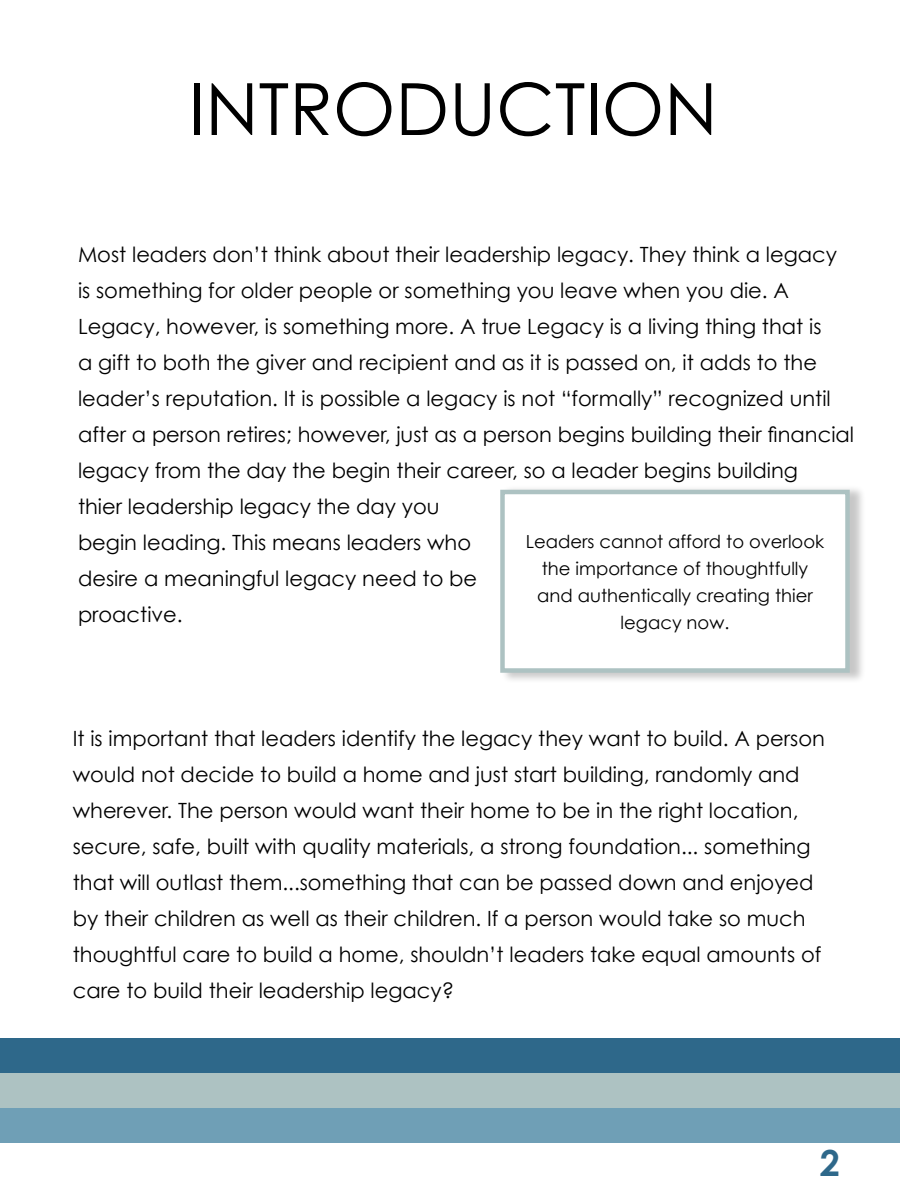
<style>
.page{position:relative;width:900px;height:1200px;background:#fff}
.page>*{position:absolute;margin:0;border:0;box-sizing:border-box;transform-origin:0 0}
.t1{font:72px "Century Gothic";color:#000}
.t2{font:700 36px "Century Gothic";color:#2e688a}
.t3{font:21px/36px "Century Gothic";color:#000}
.t4{font:18px/27px "Century Gothic";color:#000;text-align:center}
</style>
<div class="page">
<div style="left:0;top:1038px;width:900px;height:34px;background:#2e688a"></div>
<div style="left:0;top:1073px;width:900px;height:35px;background:#adc2c2"></div>
<div style="left:0;top:1108px;width:900px;height:34px;background:#6f9fb6"></div>
<div style="left:501px;top:485px;width:365px;height:199px;background:#000;opacity:.22"></div>
<div style="left:502px;top:492px;width:346px;height:178px;background:#fff"></div>
<div style="left:500px;top:490px;width:350px;height:183px;border:4px solid #adc2c2"></div>
<p class="t1" style="left:189px;top:65px;width:530px">INTRODUCTION</p>
<p class="t3" style="left:78px;top:236px;width:778px">Most leaders don’t think about their leadership legacy. They think a legacy is something for older people or something you leave when you die. A Legacy, however, is something more. A true Legacy is a living thing that is<br>a gift to both the giver and recipient and as it is passed on, it adds to the leader’s reputation. It is possible a legacy is not “formally” recognized until after a person retires; however, just as a person begins building their financial legacy from the day the begin their career, so a leader begins building<br>thier leadership legacy the day you<br>begin leading. This means leaders who<br>desire a meaningful legacy need to be<br>proactive.</p>
<p class="t4" style="left:526px;top:527px;width:300px">Leaders cannot afford to overlook the importance of thoughtfully and authentically creating thier legacy now.</p>
<p class="t3" style="left:73px;top:720px;width:754px">It is important that leaders identify the legacy they want to build. A person would not decide to build a home and just start building, randomly and wherever. The person would want their home to be in the right location, secure, safe, built with quality materials, a strong foundation... something that will outlast them...something that can be passed down and enjoyed by their children as well as their children. If a person would take so much thoughtful care to build a home, shouldn’t leaders take equal amounts of care to build their leadership legacy?</p>
<p class="t2" style="left:820px;top:1140px;width:22px">2</p>
</div>
